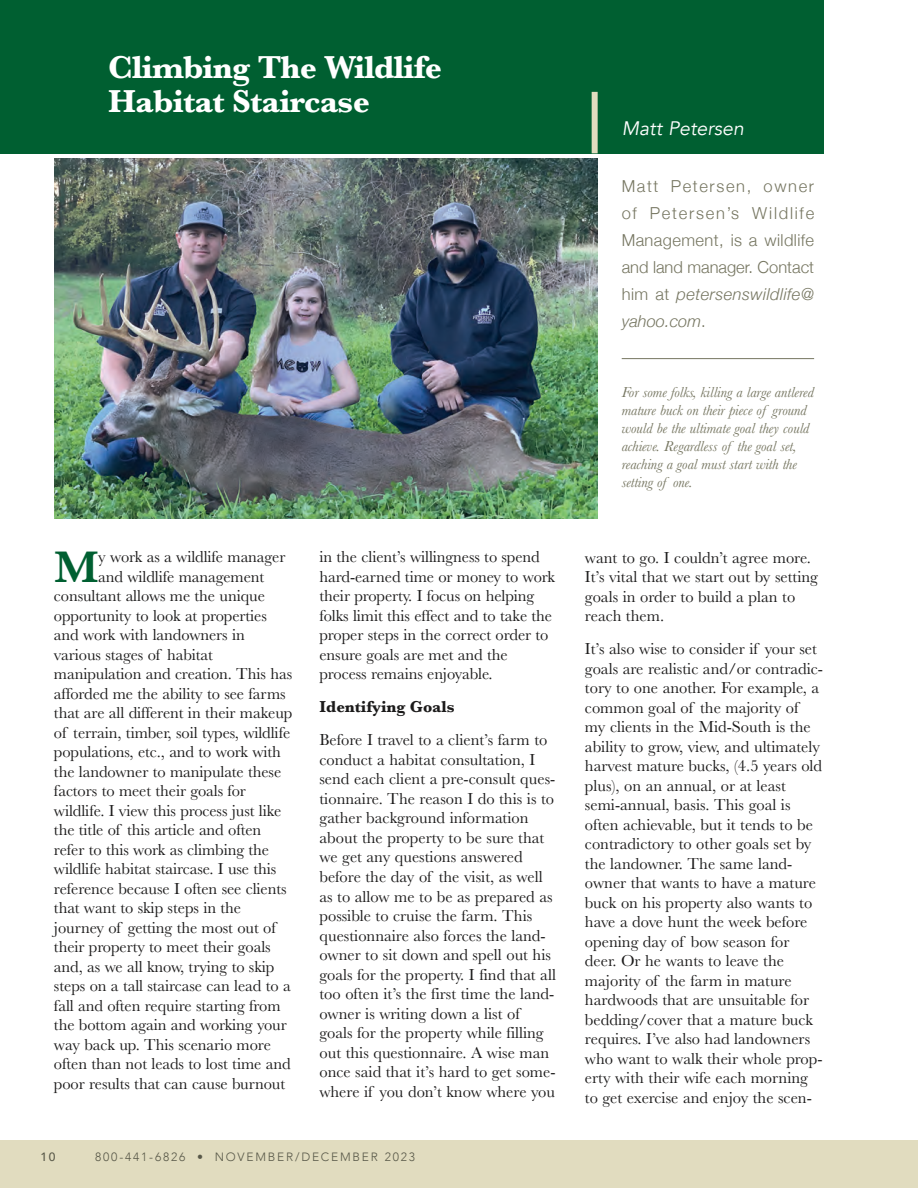
<style>
.page{position:relative;width:918px;height:1188px;background:#fff}
.page>*{position:absolute;margin:0;border:0;box-sizing:border-box;transform-origin:0 0}
.t1{font:600 45.9px "Baskerville";color:#005f31}
.t2{font:700 33px/34.5px "Baskerville";letter-spacing:-.02em;color:#fff}
.t3{font:italic 19.5px "Avenir";color:#fff}
.t4{font:16.5px/19.5px "Baskerville";letter-spacing:-.005em;color:#1b1a1a}
.t5{font:300 16.5px/27px "Helvetica Neue";letter-spacing:.025em;color:#767661;text-align:justify}
.t6{font:700 16.5px "Baskerville";color:#1b1a1a}
.t7{font:italic 15px/18px "Baskerville";letter-spacing:-.005em;color:#767661}
.t8{font:300 12px "Avenir";letter-spacing:.15em;color:#585848}
.t9{font:500 12px "Avenir";color:#585848}
.s1{font-style:italic}
</style>
<div class="page">
<div style="left:0;top:1140px;width:918px;height:48px;background:#e1dcbf"></div>
<div style="left:0;top:0;width:824px;height:153px;background:#005f31"></div>
<div style="left:592px;top:92px;width:6px;height:61px;background:#e1dcbf"></div>
<img style="left:54px;top:159px;width:543px;height:359px">
<hr style="left:622px;top:358px;width:192px;height:1px;background:#767661">
<h2 class="t2" style="left:108px;top:50px;width:336px">Climbing The Wildlife<br>Habitat Staircase</h2>
<h1 class="t1" style="left:54px;top:535px;width:46px">M</h1>
<p class="t4" style="left:98px;top:548px;width:189px">y work as a wildlife manager</p>
<p class="t4" style="left:98px;top:567px;width:168px">and wildlife management</p>
<p class="t4" style="left:54px;top:587px;width:212px">consultant allows me the unique</p>
<p class="t4" style="left:54px;top:606px;width:214px">opportunity to look at properties</p>
<p class="t4" style="left:54px;top:626px;width:192px">and work with landowners in</p>
<p class="t4" style="left:54px;top:645px;width:160px">various stages of habitat</p>
<p class="t4" style="left:54px;top:665px;width:240px">manipulation and creation. This has</p>
<p class="t4" style="left:54px;top:684px;width:233px">afforded me the ability to see farms</p>
<p class="t4" style="left:54px;top:704px;width:240px">that are all different in their makeup</p>
<p class="t4" style="left:54px;top:723px;width:238px">of terrain, timber, soil types, wildlife</p>
<p class="t4" style="left:54px;top:743px;width:229px">populations, etc., and to work with</p>
<p class="t4" style="left:54px;top:762px;width:229px">the landowner to manipulate these</p>
<p class="t4" style="left:54px;top:782px;width:193px">factors to meet their goals for</p>
<p class="t4" style="left:54px;top:801px;width:229px">wildlife. I view this process just like</p>
<p class="t4" style="left:54px;top:821px;width:209px">the title of this article and often</p>
<p class="t4" style="left:54px;top:840px;width:217px">refer to this work as climbing the</p>
<p class="t4" style="left:54px;top:860px;width:224px">wildlife habitat staircase. I use this</p>
<p class="t4" style="left:54px;top:879px;width:234px">reference because I often see clients</p>
<p class="t4" style="left:54px;top:899px;width:189px">that want to skip steps in the</p>
<p class="t4" style="left:54px;top:918px;width:223px">journey of getting the most out of</p>
<p class="t4" style="left:54px;top:938px;width:218px">their property to meet their goals</p>
<p class="t4" style="left:54px;top:957px;width:222px">and, as we all know, trying to skip</p>
<p class="t4" style="left:54px;top:977px;width:238px">steps on a tall staircase can lead to a</p>
<p class="t4" style="left:54px;top:996px;width:228px">fall and often require starting from</p>
<p class="t4" style="left:54px;top:1016px;width:234px">the bottom again and working your</p>
<p class="t4" style="left:54px;top:1035px;width:218px">way back up. This scenario more</p>
<p class="t4" style="left:54px;top:1055px;width:238px">often than not leads to lost time and</p>
<p class="t4" style="left:54px;top:1074px;width:233px">poor results that can cause burnout</p>
<p class="t4" style="left:319px;top:548px;width:237px">in the client’s willingness to spend hard-earned time or money to work their property. I focus on helping folks limit this effect and to take the proper steps in the correct order to ensure goals are met and the process remains enjoyable.</p>
<p class="t6" style="left:319px;top:696px;width:137px">Identifying Goals</p>
<p class="t4" style="left:319px;top:731px;width:238px">Before I travel to a client’s farm to conduct a habitat consultation, I send each client a pre-consult ques&shy;tionnaire. The reason I do this is to gather background information about the property to be sure that we get any questions answered before the day of the visit, as well as to allow me to be as prepared as possible to cruise the farm. This questionnaire also forces the land&shy;owner to sit down and spell out his goals for the property. I find that all too often it’s the first time the land&shy;owner is writing down a list of goals for the property while filling out this questionnaire. A wise man once said that it’s hard to get some&shy;where if you don’t know where you</p>
<p class="t9" style="left:40px;top:1146px;width:17px">10</p>
<p class="t8" style="left:95px;top:1150px;width:321px">800-441-6826 • NOVEMBER/DECEMBER 2023</p>
<p class="t3" style="left:622px;top:116px;width:124px">Matt Petersen</p>
<p class="t5" style="left:622px;top:171px;width:194px">Matt Petersen, owner of Petersen’s Wildlife Management, is a wildlife and land manager. Contact him at <span class="s1">petersenswildlife@ yahoo.com</span>.</p>
<p class="t7" style="left:622px;top:383px;width:194px">For some folks, killing a large antlered mature buck on their piece of ground would be the ultimate goal they could achieve. Regardless of the goal set, reaching a goal must start with the setting of one.</p>
<p class="t4" style="left:585px;top:548px;width:235px">want to go. I couldn’t agree more.<br>It’s vital that we start out by setting goals in order to build a plan to reach them.</p>
<p class="t4" style="left:585px;top:639px;width:240px">It’s also wise to consider if your set goals are realistic and/or contradic&shy;tory to one another. For example, a common goal of the majority of my clients in the Mid-South is the ability to grow, view, and ultimately harvest mature bucks, (4.5 years old plus), on an annual, or at least semi-annual, basis. This goal is often achievable, but it tends to be contradictory to other goals set by the landowner. The same land&shy;owner that wants to have a mature buck on his property also wants to have a dove hunt the week before opening day of bow season for deer. Or he wants to leave the majority of the farm in mature hardwoods that are unsuitable for bedding/cover that a mature buck requires. I’ve also had landowners who want to walk their whole prop&shy;erty with their wife each morning to get exercise and enjoy the scen-</p>
</div>
